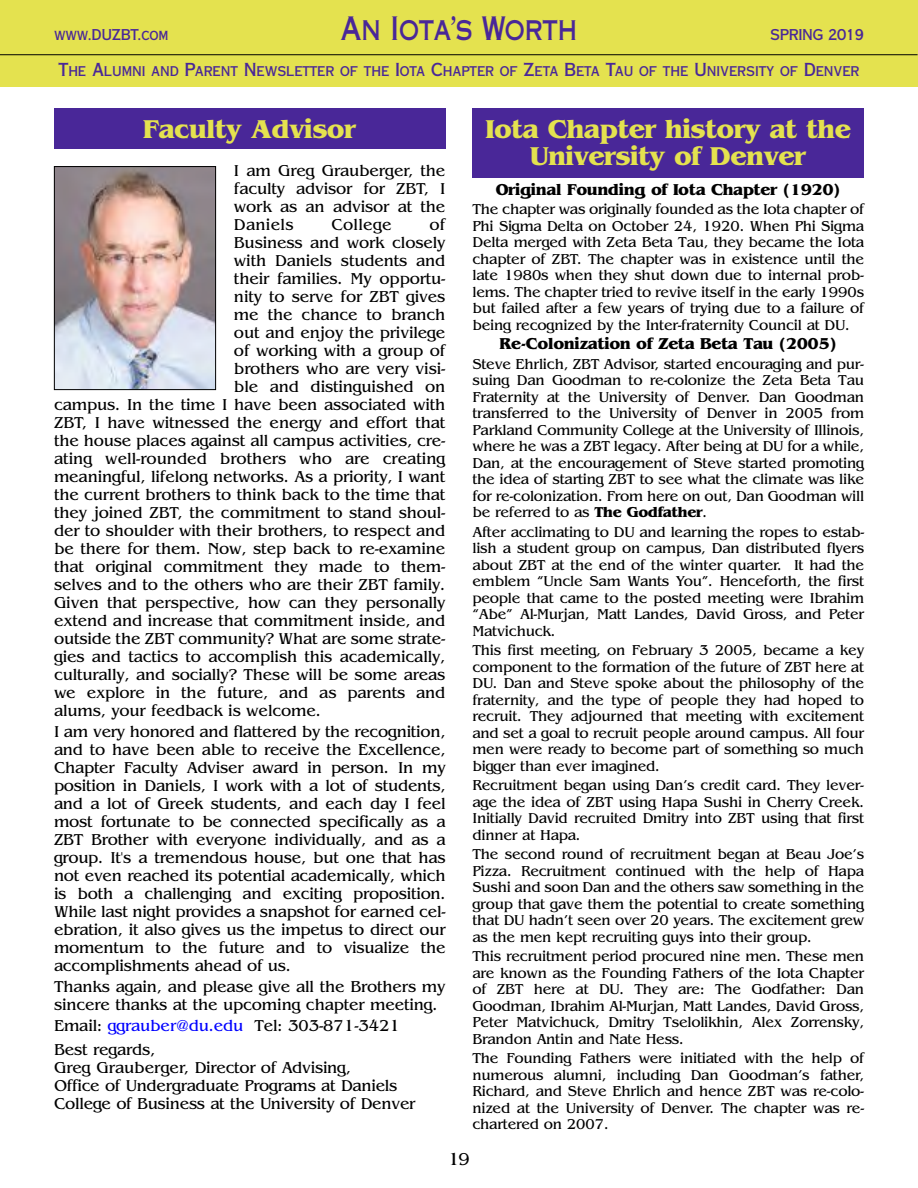
<style>
.page{position:relative;width:918px;height:1188px;background:#fff}
.page>*{position:absolute;margin:0;border:0;box-sizing:border-box;transform-origin:0 0}
.t1{font:32.4px "Copperplate Thirty One AB";letter-spacing:-.025em;color:#492798;scale:.74 1}
.t2{font:700 27px/27px "Benguiat";letter-spacing:-.02em;color:#e4e24f;text-align:center}
.t3{font:18px "Benguiat";color:#000}
.t4{font:16.5px/18px "Benguiat";letter-spacing:-.015em;color:#000}
.t5{font:700 16.5px "Benguiat";letter-spacing:-.02em;color:#000}
.t6{font:16.5px "Benguiat";letter-spacing:.015em;color:#000}
.t7{font:15px/16.5px "Benguiat";letter-spacing:-.02em;color:#000;text-align:justify}
.t8{font:15px "Copperplate Thirty AB";letter-spacing:-.02em;color:#492798}
.t9{font:13.5px "Copperplate Thirty AB";letter-spacing:-.01em;color:#492798}
.s1{font-size:18px}
.s2{color:#00f}
.s3{font-weight:700}
</style>
<div class="page">
<div style="left:0;top:0;width:918px;height:87px;background:#e4e24f"></div>
<hr style="left:0;top:54px;width:918px;height:1px;background:#000">
<div style="left:54px;top:108px;width:391px;height:40px;background:#492798"></div>
<img style="left:56px;top:168px;width:158px;height:220px">
<div style="left:54px;top:166px;width:162px;height:224px;border:1px solid #000"></div>
<div style="left:472px;top:108px;width:392px;height:69px;background:#492798"></div>
<h1 class="t1" style="left:340px;top:17px;width:322px">An Iota’s Worth</h1>
<p class="t8" style="left:54px;top:30px;width:116px">www.DUZBT.com</p>
<p class="t8" style="left:770px;top:30px;width:95px">SPRING 2019</p>
<p class="t9" style="left:58px;top:66px;width:803px"><span class="s1">T</span>HE <span class="s1">A</span>LUMNI AND <span class="s1">P</span>ARENT <span class="s1">N</span>EWSLETTER OF THE <span class="s1">I</span>OTA <span class="s1">C</span>HAPTER OF <span class="s1">Z</span>ETA <span class="s1">B</span>ETA <span class="s1">T</span>AU OF THE <span class="s1">U</span>NIVERSITY OF <span class="s1">D</span>ENVER</p>
<h2 class="t2" style="left:143px;top:115px;width:214px">Faculty Advisor</h2>
<p class="t4" style="left:234px;top:161px;width:213px;text-align:justify">I am Greg Grauberger, the faculty advisor for ZBT, I work as an advisor at the Daniels</p>
<p class="t6" style="left:331px;top:215px;width:62px">College</p>
<p class="t4" style="left:430px;top:215px;width:18px">of</p>
<p class="t4" style="left:234px;top:233px;width:213px">Business and work closely</p>
<p class="t4" style="left:234px;top:251px;width:213px">with Daniels students and</p>
<p class="t4" style="left:234px;top:269px;width:213px">their families. My opportu-</p>
<p class="t4" style="left:234px;top:287px;width:213px">nity to serve for ZBT gives</p>
<p class="t4" style="left:234px;top:305px;width:213px">me the chance to branch</p>
<p class="t4" style="left:234px;top:323px;width:213px">out and enjoy the privilege</p>
<p class="t4" style="left:234px;top:341px;width:213px">of working with a group of</p>
<p class="t4" style="left:234px;top:359px;width:213px">brothers who are very visi-</p>
<p class="t4" style="left:234px;top:377px;width:213px">ble and distinguished on</p>
<p class="t4" style="left:54px;top:395px;width:393px">campus. In the time I have been associated with</p>
<p class="t4" style="left:54px;top:413px;width:393px">ZBT, I have witnessed the energy and effort that</p>
<p class="t4" style="left:54px;top:431px;width:393px">the house places against all campus activities, cre-</p>
<p class="t4" style="left:54px;top:449px;width:393px">ating well-rounded brothers who are creating</p>
<p class="t4" style="left:54px;top:467px;width:393px">meaningful, lifelong networks. As a priority, I want</p>
<p class="t4" style="left:54px;top:485px;width:393px">the current brothers to think back to the time that</p>
<p class="t4" style="left:54px;top:503px;width:393px">they joined ZBT, the commitment to stand shoul-</p>
<p class="t4" style="left:54px;top:521px;width:393px">der to shoulder with their brothers, to respect and</p>
<p class="t4" style="left:54px;top:539px;width:393px">be there for them. Now, step back to re-examine</p>
<p class="t4" style="left:54px;top:557px;width:393px">that original commitment they made to them-</p>
<p class="t4" style="left:54px;top:575px;width:393px">selves and to the others who are their ZBT family.</p>
<p class="t4" style="left:54px;top:593px;width:393px">Given that perspective, how can they personally</p>
<p class="t4" style="left:54px;top:611px;width:393px">extend and increase that commitment inside, and</p>
<p class="t4" style="left:54px;top:629px;width:393px">outside the ZBT community? What are some strate-</p>
<p class="t4" style="left:54px;top:647px;width:393px">gies and tactics to accomplish this academically,</p>
<p class="t4" style="left:54px;top:665px;width:393px">culturally, and socially? These will be some areas</p>
<p class="t4" style="left:54px;top:683px;width:393px">we explore in the future, and as parents and</p>
<p class="t4" style="left:54px;top:701px;width:269px">alums, your feedback is welcome.</p>
<p class="t4" style="left:54px;top:722px;width:393px;text-align:justify">I am very honored and flattered by the recognition, and to have been able to receive the Excellence, Chapter Faculty Adviser award in person. In my position in Daniels, I work with a lot of students, and a lot of Greek students, and each day I feel most fortunate to be connected specifically as a ZBT Brother with everyone individually, and as a group. It's a tremendous house, but one that has not even reached its potential academically, which is both a challenging and exciting proposition.<br>While last night provides a snapshot for earned cel&shy;ebration, it also gives us the impetus to direct our momentum to the future and to visualize the accomplishments ahead of us.</p>
<p class="t4" style="left:54px;top:977px;width:393px">Thanks again, and please give all the Brothers my sincere thanks at the upcoming chapter meeting.</p>
<p class="t4" style="left:54px;top:1013px;width:348px;line-height:24px">Email: <span class="s2">ggrauber@du.edu</span> Tel: 303-871-3421<br>Best regards,</p>
<p class="t4" style="left:54px;top:1058px;width:363px">Greg Grauberger, Director of Advising,<br>Office of Undergraduate Programs at Daniels<br>College of Business at the University of Denver</p>
<h2 class="t2" style="left:485px;top:115px;width:367px">Iota Chapter history at the<br>University of Denver</h2>
<p class="t5" style="left:496px;top:179px;width:346px">Original Founding of Iota Chapter (1920)</p>
<p class="t7" style="left:473px;top:201px;width:393px">The chapter was originally founded as the Iota chapter of Phi Sigma Delta on October 24, 1920. When Phi Sigma Delta merged with Zeta Beta Tau, they became the Iota chapter of ZBT. The chapter was in existence until the late 1980s when they shut down due to internal prob&shy;lems. The chapter tried to revive itself in the early 1990s but failed after a few years of trying due to a failure of being recognized by the Inter-fraternity Council at DU.</p>
<p class="t5" style="left:500px;top:334px;width:339px">Re-Colonization of Zeta Beta Tau (2005)</p>
<p class="t7" style="left:473px;top:355px;width:393px">Steve Ehrlich, ZBT Advisor, started encouraging and pur&shy;suing Dan Goodman to re-colonize the Zeta Beta Tau Fraternity at the University of Denver. Dan Goodman transferred to the University of Denver in 2005 from Parkland Community College at the University of Illinois, where he was a ZBT legacy. After being at DU for a while, Dan, at the encouragement of Steve started promoting the idea of starting ZBT to see what the climate was like for re-colonization. From here on out, Dan Goodman will be referred to as <span class="s3">The Godfather</span>.</p>
<p class="t7" style="left:473px;top:523px;width:393px">After acclimating to DU and learning the ropes to estab&shy;lish a student group on campus, Dan distributed flyers about ZBT at the end of the winter quarter. It had the emblem “Uncle Sam Wants You”. Henceforth, the first people that came to the posted meeting were Ibrahim “Abe” Al-Murjan, Matt Landes, David Gross, and Peter Matvichuck.</p>
<p class="t7" style="left:473px;top:642px;width:393px">This first meeting, on February 3 2005, became a key component to the formation of the future of ZBT here at DU. Dan and Steve spoke about the philosophy of the fraternity, and the type of people they had hoped to recruit. They adjourned that meeting with excitement and set a goal to recruit people around campus. All four men were ready to become part of something so much bigger than ever imagined.</p>
<p class="t7" style="left:473px;top:777px;width:393px">Recruitment began using Dan’s credit card. They lever&shy;age the idea of ZBT using Hapa Sushi in Cherry Creek.<br>Initially David recruited Dmitry into ZBT using that first dinner at Hapa.</p>
<p class="t7" style="left:473px;top:846px;width:393px">The second round of recruitment began at Beau Joe’s Pizza. Recruitment continued with the help of Hapa Sushi and soon Dan and the others saw something in the group that gave them the potential to create something that DU hadn’t seen over 20 years. The excitement grew as the men kept recruiting guys into their group.</p>
<p class="t7" style="left:473px;top:948px;width:393px">This recruitment period procured nine men. These men are known as the Founding Fathers of the Iota Chapter of ZBT here at DU. They are: The Godfather: Dan Goodman, Ibrahim Al-Murjan, Matt Landes, David Gross, Peter Matvichuck, Dmitry Tselolikhin, Alex Zorrensky, Brandon Antin and Nate Hess.</p>
<p class="t7" style="left:473px;top:1050px;width:393px">The Founding Fathers were initiated with the help of numerous alumni, including Dan Goodman’s father, Richard, and Steve Ehrlich and hence ZBT was re-colo&shy;nized at the University of Denver. The chapter was re&shy;chartered on 2007.</p>
<p class="t3" style="left:448px;top:1148px;width:23px">19</p>
</div>
